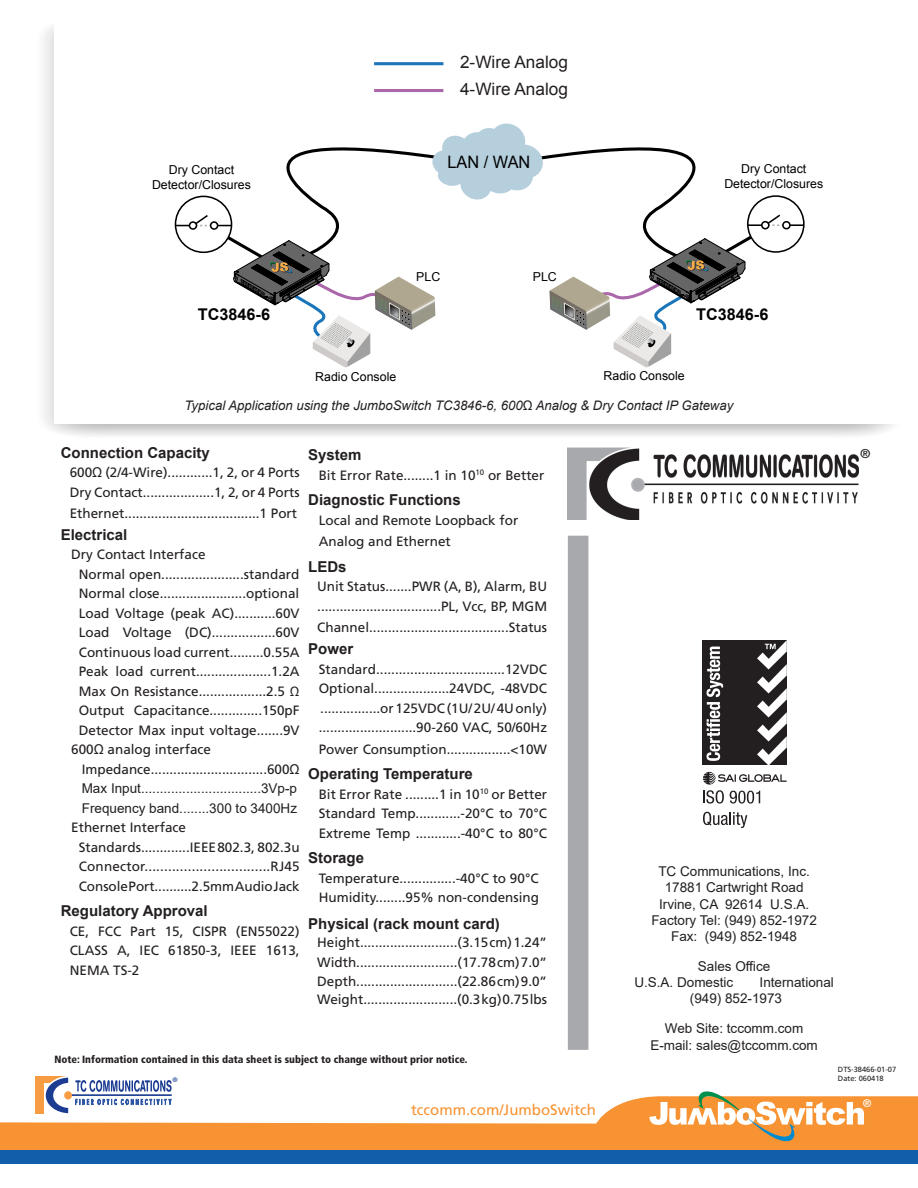
<style>
.page{position:relative;width:918px;height:1188px;background:#fff}
.page>*{position:absolute;margin:0;border:0;box-sizing:border-box;transform-origin:0 0}
.t1{font:17.1px/26.8px "Arial";color:#231f20}
.t2{font:17.1px "Arial";color:#000;scale:.95 1}
.t3{font:700 16.2px "Arial";color:#000}
.t4{font:700 15px "Arial";color:#231f20}
.t5{font:15px "Frutiger LT Std";color:#f79332}
.t6{font:13.5px/19.5px "Frutiger LT Std";color:#231f20}
.t7{font:13.5px/16.2px "Arial";color:#231f20}
.t8{font:italic 13.2px "Arial";color:#231f20}
.t9{font:12.9px "Frutiger";color:#231f20}
.t10{font:12.3px/14.9px "Arial";color:#000100;text-align:center}
.t11{font:11.1px "Frutiger";color:#fff}
.t12{font:900 condensed 10.5px "Frutiger LT Std";color:#231f20}
.t13{font:7.5px/9px "Frutiger LT Std";color:#231f20}
.t14{font:6.45px "Frutiger";color:#1b3c91}
.s1{font-style:normal}
.s2{font-family:"Arial"}
.s3{font-family:"Frutiger"}
</style>
<div class="page">
<div style="left:568px;top:536px;width:20px;height:514px;background:#a8a9ad"></div>
<img style="left:568px;top:447px;width:291px;height:72px">
<svg style="left:0;top:1096px;width:918px;height:54px;fill:#f79332"></svg>
<div style="left:0;top:1150px;width:918px;height:14px;background:#135eab"></div>
<svg style="left:649px;top:1091px;width:215px;height:59px"></svg>
<div style="left:36px;top:1077px;width:8px;height:36px;background:#f89c44"></div>
<svg style="left:43px;top:1076px;width:129px;height:40px"></svg>
<div style="left:64px;top:1091px;width:8px;height:9px;border:2px solid #f89c44;border-radius:50%"></div>
<div style="left:703px;top:640px;width:84px;height:125px;background:#231f20"></div>
<svg style="left:707px;top:647px;width:16px;height:114px"></svg>
<svg style="left:757px;top:640px;width:30px;height:125px"></svg>
<svg style="left:703px;top:812px;width:44px;height:16px"></svg>
<svg style="left:703px;top:772px;width:84px;height:32px"></svg>
<hr style="left:374px;top:62px;width:69px;height:3px;background:#1b75ba">
<hr style="left:374px;top:89px;width:69px;height:3px;background:#aa68ab">
<svg style="left:176px;top:123px;width:628px;height:245px"></svg>
<p class="t1" style="left:460px;top:49px;width:109px">2-Wire Analog<br>4-Wire Analog</p>
<p class="t2" style="left:448px;top:150px;width:89px">LAN / WAN</p>
<p class="t10" style="left:152px;top:162px;width:100px">Dry Contact<br>Detector/Closures</p>
<p class="t10" style="left:724px;top:162px;width:100px">Dry Contact<br>Detector/Closures</p>
<p class="t10" style="left:416px;top:269px;width:26px">PLC</p>
<p class="t10" style="left:533px;top:269px;width:26px">PLC</p>
<p class="t3" style="left:198px;top:304px;width:74px">TC3846-6</p>
<p class="t3" style="left:696px;top:304px;width:74px">TC3846-6</p>
<p class="t10" style="left:315px;top:370px;width:83px">Radio Console</p>
<p class="t10" style="left:604px;top:369px;width:83px">Radio Console</p>
<p class="t8" style="left:185px;top:397px;width:550px">Typical Application using the JumboSwitch TC3846-6, 600<span class="s1">Ω</span> Analog &amp; Dry Contact IP Gateway</p>
<p class="t4" style="left:61px;top:442px;width:151px">Connection Capacity</p>
<p class="t6" style="left:70px;top:463px;width:231px">600<span class="s2">Ω</span> (2/4-Wire)............1, 2, or 4 Ports<br>Dry Contact...................1, 2, or 4 Ports</p>
<p class="t6" style="left:70px;top:504px;width:229px">Ethernet....................................1 Port</p>
<p class="t4" style="left:61px;top:524px;width:68px">Electrical</p>
<p class="t6" style="left:71px;top:545px;width:136px">Dry Contact Interface</p>
<p class="t6" style="left:79px;top:565px;width:222px">Normal open......................standard</p>
<p class="t6" style="left:79px;top:584px;width:222px">Normal close.......................optional</p>
<p class="t6" style="left:79px;top:604px;width:222px">Load Voltage (peak AC)...........60V</p>
<p class="t6" style="left:79px;top:623px;width:222px">Load Voltage (DC).................60V</p>
<p class="t6" style="left:79px;top:643px;width:222px">Continuous load current.........0.55A</p>
<p class="t6" style="left:79px;top:662px;width:222px">Peak load current....................1.2A</p>
<p class="t6" style="left:79px;top:682px;width:222px">Max On Resistance..................2.5 Ω</p>
<p class="t6" style="left:79px;top:701px;width:222px">Output Capacitance..............150pF</p>
<p class="t6" style="left:79px;top:721px;width:222px">Detector Max input voltage.......9V</p>
<p class="t6" style="left:71px;top:740px;width:141px">600<span class="s2">Ω</span> analog interface</p>
<p class="t6" style="left:82px;top:760px;width:219px">Impedance...............................600<span class="s2">Ω</span></p>
<p class="t7" style="left:82px;top:779px;width:217px;line-height:19.5px">Max Input................................3Vp-p<br>Frequency band........300 to 3400Hz</p>
<p class="t6" style="left:79px;top:818px;width:222px;text-indent:-8px">Ethernet Interface Standards.............IEEE 802.3, 802.3u Connector................................RJ45<br>Console Port..........2.5mm Audio Jack</p>
<p class="t4" style="left:61px;top:901px;width:148px">Regulatory Approval</p>
<p class="t6" style="left:70px;top:922px;width:231px;text-align:justify">CE, FCC Part 15, CISPR (EN55022)<br>CLASS A, IEC 61850-3, IEEE 1613, NEMA TS-2</p>
<p class="t4" style="left:308px;top:444px;width:55px">System</p>
<p class="t6" style="left:319px;top:465px;width:227px">Bit Error Rate........1 in 10<sup>10</sup> or Better</p>
<p class="t4" style="left:308px;top:489px;width:154px">Diagnostic Functions</p>
<p class="t6" style="left:319px;top:509px;width:201px;line-height:21.6px">Local and Remote Loopback for<br>Analog and Ethernet</p>
<p class="t4" style="left:308px;top:556px;width:40px">LEDs</p>
<p class="t6" style="left:317px;top:577px;width:231px">Unit Status.......PWR (A, B), Alarm, BU .................................PL, Vcc, BP, MGM</p>
<p class="t6" style="left:317px;top:618px;width:231px">Channel.....................................Status</p>
<p class="t4" style="left:308px;top:638px;width:47px">Power</p>
<p class="t6" style="left:319px;top:659px;width:230px;text-align:justify">Standard..................................12VDC Optional....................24VDC, -48VDC ................or 125VDC (1U/ 2U/ 4U only) ..........................90-260 VAC, 50/60Hz</p>
<p class="t6" style="left:319px;top:739px;width:230px">Power Consumption.................&lt;10W</p>
<p class="t4" style="left:308px;top:763px;width:166px">Operating Temperature</p>
<p class="t6" style="left:319px;top:784px;width:230px;text-align:justify">Bit Error Rate .........1 in 10<sup>10</sup> or Better Standard Temp............-20<span class="s3">°</span>C to 70<span class="s3">°</span>C Extreme Temp ............-40°C to 80°C</p>
<p class="t4" style="left:308px;top:847px;width:57px">Storage</p>
<p class="t6" style="left:319px;top:868px;width:222px">Temperature...............-40°C to 90°C<br>Humidity........95% non-condensing</p>
<p class="t4" style="left:308px;top:913px;width:193px">Physical (rack mount card)</p>
<p class="t6" style="left:317px;top:933px;width:231px;text-align:justify">Height..........................(3.15 cm) 1.24” Width...........................(17.78 cm) 7.0” Depth...........................(22.86 cm) 9.0”</p>
<p class="t6" style="left:317px;top:990px;width:231px">Weight.........................(0.3 kg) 0.75 lbs</p>
<p class="t7" style="left:651px;top:863px;width:167px;text-align:center">TC Communications, Inc.<br>17881 Cartwright Road<br>Irvine, CA 92614 U.S.A.<br>Factory Tel: (949) 852-1972<br>Fax: (949) 852-1948</p>
<p class="t7" style="left:634px;top:958px;width:138px;text-indent:64px">Sales Office<br>U.S.A. Domestic</p>
<p class="t7" style="left:690px;top:974px;width:146px;text-indent:70px">International (949) 852-1973</p>
<p class="t7" style="left:650px;top:1020px;width:169px;text-align:center">Web Site: tccomm.com<br>E-mail: sales@tccomm.com</p>
<p class="t9" style="left:860px;top:446px;width:12px">®</p>
<p class="t12" style="left:54px;top:1053px;width:415px">Note: Information contained in this data sheet is subject to change without prior notice.</p>
<p class="t14" style="left:172px;top:1076px;width:7px">®</p>
<p class="t5" style="left:411px;top:1101px;width:186px">tccomm.com/JumboSwitch</p>
<p class="t13" style="left:838px;top:1065px;width:60px">DTS-38466-01-07<br>Date: 060418</p>
<p class="t11" style="left:863px;top:1096px;width:10px">®</p>
</div>
